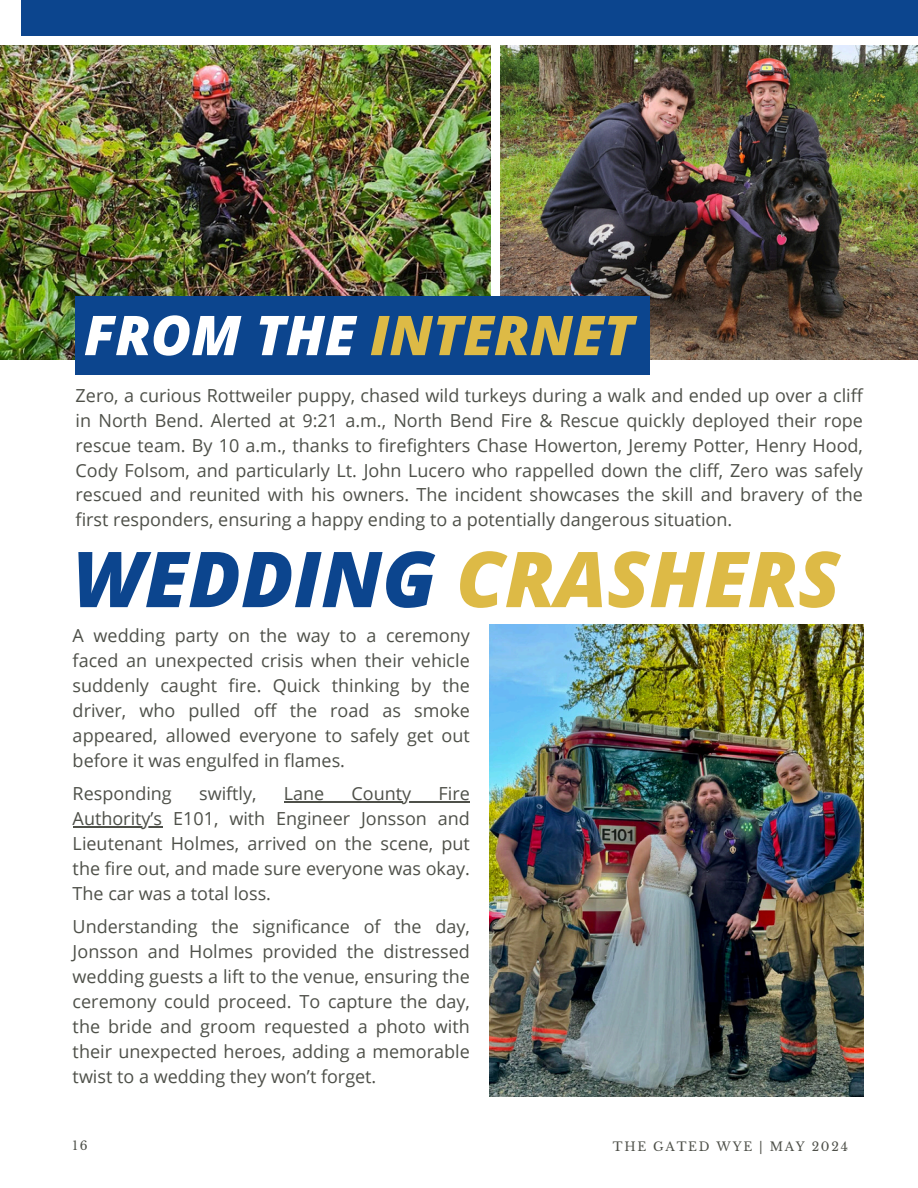
<style>
.page{position:relative;width:918px;height:1188px;background:#fff}
.page>*{position:absolute;margin:0;border:0;box-sizing:border-box;transform-origin:0 0}
.t1{font:italic 800 77.25px "Open Sans";color:#ddba46}
.t2{font:italic 800 54.9px "Open Sans";color:#ddba46}
.t3{font:18px/25px "Open Sans";color:#4e5049;text-align:justify}
.t4{font:12.15px "Libre Baskerville";letter-spacing:.14em;color:#4e5049}
.s1{color:#fff}
.s2{color:#0c458e}
</style>
<div class="page">
<div style="left:22px;top:0;width:896px;height:36px;background:#0c458e"></div>
<img style="left:0;top:46px;width:490px;height:313px">
<img style="left:501px;top:46px;width:417px;height:313px">
<div style="left:76px;top:296px;width:574px;height:79px;background:#0c458e"></div>
<img style="left:490px;top:625px;width:373px;height:471px">
<hr style="left:284px;top:801px;width:186px;height:1px;background:#4e5049">
<hr style="left:73px;top:826px;width:89px;height:1px;background:#4e5049">
<p class="t2" style="left:84px;top:297px;width:552px"><span class="s1">FROM THE</span> INTERNET</p>
<h3 class="t3" style="left:76px;top:383px;width:789px">Zero, a curious Rottweiler puppy, chased wild turkeys during a walk and ended up over a cliff in North Bend. Alerted at 9:21 a.m., North Bend Fire &amp; Rescue quickly deployed their rope rescue team. By 10 a.m., thanks to firefighters Chase Howerton, Jeremy Potter, Henry Hood, Cody Folsom, and particularly Lt. John Lucero who rappelled down the cliff, Zero was safely rescued and reunited with his owners. The incident showcases the skill and bravery of the first responders, ensuring a happy ending to a potentially dangerous situation.</h3>
<h1 class="t1" style="left:73px;top:525px;width:769px"><span class="s2">WEDDING</span> CRASHERS</h1>
<h3 class="t3" style="left:73px;top:622px;width:399px">A wedding party on the way to a ceremony faced an unexpected crisis when their vehicle suddenly caught fire. Quick thinking by the driver, who pulled off the road as smoke appeared, allowed everyone to safely get out before it was engulfed in flames.</h3>
<h3 class="t3" style="left:73px;top:780px;width:101px">Responding</h3>
<h3 class="t3" style="left:199px;top:780px;width:59px">swiftly,</h3>
<p class="t3" style="left:284px;top:780px;width:42px">Lane</p>
<p class="t3" style="left:352px;top:780px;width:61px">County</p>
<p class="t3" style="left:439px;top:780px;width:33px">Fire</p>
<p class="t3" style="left:73px;top:805px;width:399px">Authority’s E101, with Engineer Jonsson and Lieutenant Holmes, arrived on the scene, put the fire out, and made sure everyone was okay.<br>The car was a total loss.</p>
<p class="t3" style="left:73px;top:913px;width:399px">Understanding the significance of the day,<br>Jonsson and Holmes provided the distressed</p>
<p class="t3" style="left:73px;top:963px;width:399px">wedding guests a lift to the venue, ensuring the ceremony could proceed. To capture the day, the bride and groom requested a photo with their unexpected heroes, adding a memorable twist to a wedding they won’t forget.</p>
<h1 class="t4" style="left:73px;top:1138px;width:17px">16</h1>
<h3 class="t4" style="left:613px;top:1139px;width:236px">THE GATED WYE | MAY 2024</h3>
</div>
